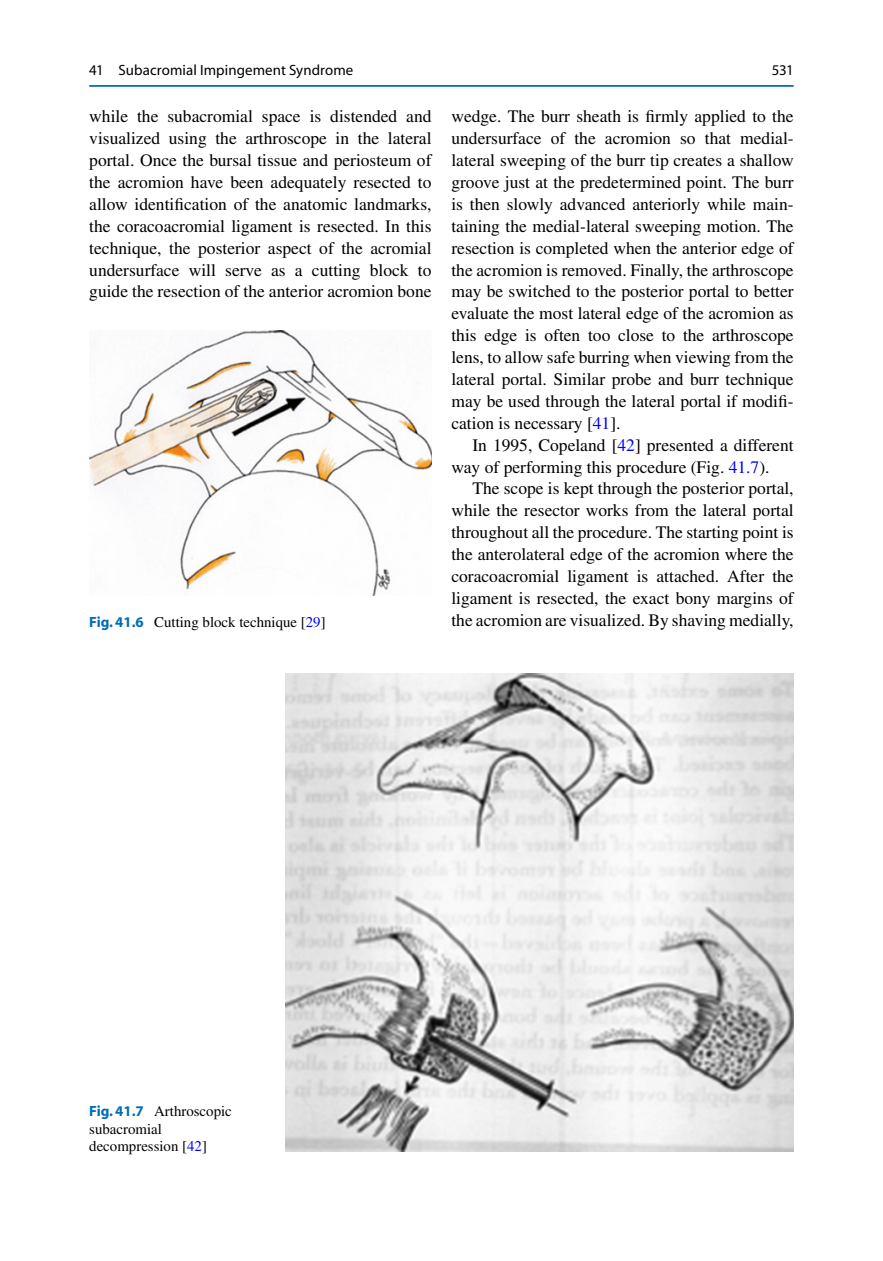
<style>
.page{position:relative;width:883px;height:1261px;background:#fff}
.page>*{position:absolute;margin:0;border:0;box-sizing:border-box;transform-origin:0 0}
.t1{font:17.5px/21.9px "Fdcnty Times";color:#000;text-align:justify}
.t2{font:14.88px/17.5px "Fdcnty Times";color:#000}
.t3{font:14.88px "Rdwdqn Myriad";letter-spacing:.005em;color:#000}
.s1{color:#0000fa}
.s2{font-family:"Vjfqgh Myriad";font-weight:700;color:#006db6}
</style>
<div class="page">
<img style="left:89px;top:331px;width:343px;height:264px">
<img style="left:285px;top:673px;width:509px;height:477px">
<hr style="left:89px;top:85px;width:705px;height:2px;background:#006db6">
<p class="t3" style="left:89px;top:64px;width:266px">41 Subacromial Impingement Syndrome</p>
<p class="t3" style="left:772px;top:64px;width:23px">531</p>
<p class="t1" style="left:89px;top:107px;width:344px">while the subacromial space is distended and visualized using the arthroscope in the lateral portal. Once the bursal tissue and periosteum of the acromion have been adequately resected to allow identification of the anatomic landmarks, the coracoacromial ligament is resected. In this technique, the posterior aspect of the acromial undersurface will serve as a cutting block to guide the resection of the anterior acromion bone</p>
<p class="t1" style="left:451px;top:107px;width:344px">wedge. The burr sheath is firmly applied to the undersurface of the acromion so that medial&shy;lateral sweeping of the burr tip creates a shallow groove just at the predetermined point. The burr is then slowly advanced anteriorly while main&shy;taining the medial-lateral sweeping motion. The resection is completed when the anterior edge of the acromion is removed. Finally, the arthroscope may be switched to the posterior portal to better evaluate the most lateral edge of the acromion as this edge is often too close to the arthroscope lens, to allow safe burring when viewing from the lateral portal. Similar probe and burr technique may be used through the lateral portal if modifi&shy;cation is necessary [ <span class="s1">41</span> ].</p>
<p class="t1" style="left:451px;top:435px;width:344px;text-indent:21px">In 1995, Copeland [ <span class="s1">42</span> ] presented a different way of performing this procedure (Fig. <span class="s1">41.7</span> ).</p>
<p class="t1" style="left:451px;top:479px;width:344px;text-indent:21px">The scope is kept through the posterior portal, while the resector works from the lateral portal throughout all the procedure. The starting point is the anterolateral edge of the acromion where the coracoacromial ligament is attached. After the ligament is resected, the exact bony margins of</p>
<p class="t2" style="left:89px;top:614px;width:238px"><span class="s2">Fig. 41.6</span> Cutting block technique [ <span class="s1">29</span> ]</p>
<p class="t1" style="left:451px;top:610px;width:344px">the acromion are visualized. By shaving medially,</p>
<p class="t2" style="left:89px;top:1103px;width:144px"><span class="s2">Fig. 41.7</span> Arthroscopic subacromial decompression [ <span class="s1">42</span> ]</p>
</div>
